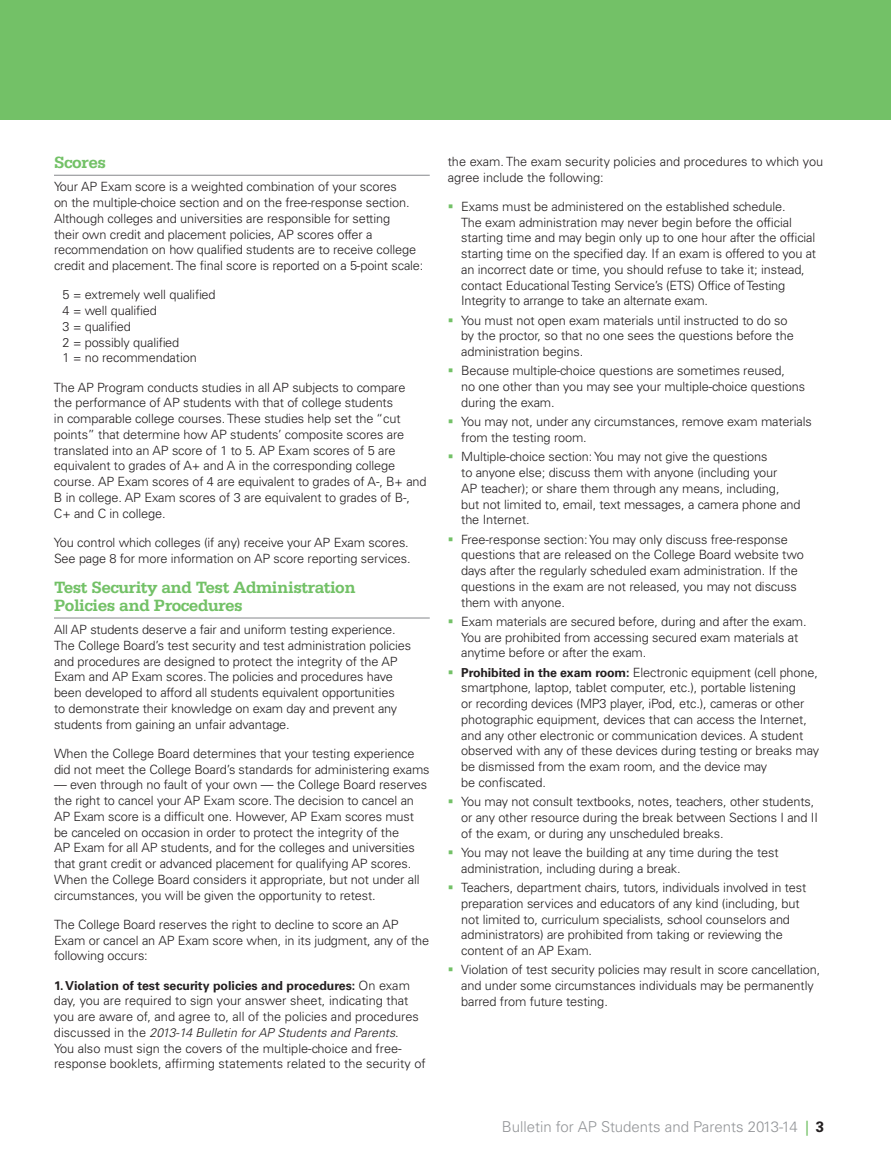
<style>
.page{position:relative;width:891px;height:1175px;background:#fff}
.page>*{position:absolute;margin:0;border:0;box-sizing:border-box;transform-origin:0 0}
.t1{font:700 17.25px/17.2px "Serifa Std";letter-spacing:-.03em;color:#73c167}
.t2{font:300 15px "Univers LT Std";color:#939598}
.t3{font:300 12.75px/15.8px "Univers LT Std";letter-spacing:-.01em;color:#231f20}
.t4{font:700 12.3px "Univers LT Std";color:#231f20}
.t5{font:italic 300 12.3px "Univers LT Std";color:#231f20}
.s1{font-weight:300;font-size:12.75px}
.s2{font-style:normal;font-size:12.75px}
.s3{font-weight:700;font-size:12.3px}
.s4{font-family:"Minion Pro";font-weight:700;color:#73c167}
.s5{font-weight:700;color:#231f20}
</style>
<div class="page">
<div style="left:0;top:0;width:891px;height:119px;background:#73c167"></div>
<hr style="left:54px;top:175px;width:376px;height:1px;background:#939598">
<hr style="left:54px;top:617px;width:376px;height:1px;background:#939598">
<h1 class="t1" style="left:54px;top:154px;width:54px">Scores</h1>
<p class="t3" style="left:54px;top:179px;width:371px">Your AP Exam score is a weighted combination of your scores<br>on the multiple-choice section and on the free-response section.<br>Although colleges and universities are responsible for setting<br>their own credit and placement policies, AP scores offer a recommendation on how qualified students are to receive college credit and placement. The final score is reported on a 5-point scale:</p>
<p class="t3" style="left:63px;top:287px;width:154px">5 = extremely well qualified<br>4 = well qualified<br>3 = qualified<br>2 = possibly qualified<br>1 = no recommendation</p>
<p class="t3" style="left:54px;top:379px;width:374px">The AP Program conducts studies in all AP subjects to compare the performance of AP students with that of college students<br>in comparable college courses. These studies help set the “cut points” that determine how AP students’ composite scores are translated into an AP score of 1 to 5. AP Exam scores of 5 are equivalent to grades of A+ and A in the corresponding college course. AP Exam scores of 4 are equivalent to grades of A-, B+ and B in college. AP Exam scores of 3 are equivalent to grades of B-, C+ and C in college.</p>
<p class="t3" style="left:54px;top:534px;width:358px">You control which colleges (if any) receive your AP Exam scores.<br>See page 8 for more information on AP score reporting services.</p>
<h1 class="t1" style="left:54px;top:579px;width:303px">Test Security and Test Administration<br>Policies and Procedures</h1>
<p class="t3" style="left:54px;top:621px;width:359px">All AP students deserve a fair and uniform testing experience.<br>The College Board’s test security and test administration policies and procedures are designed to protect the integrity of the AP Exam and AP Exam scores. The policies and procedures have been developed to afford all students equivalent opportunities<br>to demonstrate their knowledge on exam day and prevent any students from gaining an unfair advantage.</p>
<p class="t3" style="left:54px;top:745px;width:377px">When the College Board determines that your testing experience did not meet the College Board’s standards for administering exams</p>
<p class="t3" style="left:54px;top:777px;width:375px">— even through no fault of your own — the College Board reserves the right to cancel your AP Exam score. The decision to cancel an AP Exam score is a difficult one. However, AP Exam scores must be canceled on occasion in order to protect the integrity of the<br>AP Exam for all AP students, and for the colleges and universities that grant credit or advanced placement for qualifying AP scores.<br>When the College Board considers it appropriate, but not under all circumstances, you will be given the opportunity to retest.</p>
<p class="t3" style="left:54px;top:916px;width:377px">The College Board reserves the right to decline to score an AP<br>Exam or cancel an AP Exam score when, in its judgment, any of the following occurs:</p>
<p class="t4" style="left:54px;top:978px;width:358px">1. Violation of test security policies and procedures: <span class="s1">On exam</span></p>
<p class="t3" style="left:54px;top:993px;width:366px">day, you are required to sign your answer sheet, indicating that you are aware of, and agree to, all of the policies and procedures</p>
<p class="t5" style="left:54px;top:1025px;width:346px"><span class="s2">discussed in the</span> 2013-14 Bulletin for AP Students and Parents<span class="s2">.</span></p>
<p class="t3" style="left:54px;top:1040px;width:373px">You also must sign the covers of the multiple-choice and free&shy;response booklets, affirming statements related to the security of</p>
<p class="t3" style="left:448px;top:153px;width:377px">the exam. The exam security policies and procedures to which you agree include the following:</p>
<p class="t3" style="left:461px;top:198px;width:356px">Exams must be administered on the established schedule.<br>The exam administration may never begin before the official starting time and may begin only up to one hour after the official starting time on the specified day. If an exam is offered to you at an incorrect date or time, you should refuse to take it; instead, contact Educational Testing Service’s (ETS) Office of Testing Integrity to arrange to take an alternate exam.</p>
<p class="t3" style="left:461px;top:312px;width:334px">You must not open exam materials until instructed to do so by the proctor, so that no one sees the questions before the administration begins.</p>
<p class="t3" style="left:461px;top:363px;width:345px">Because multiple-choice questions are sometimes reused,<br>no one other than you may see your multiple-choice questions during the exam.</p>
<p class="t3" style="left:461px;top:414px;width:352px">You may not, under any circumstances, remove exam materials from the testing room.</p>
<p class="t3" style="left:461px;top:449px;width:341px">Multiple-choice section: You may not give the questions<br>to anyone else; discuss them with anyone (including your<br>AP teacher); or share them through any means, including, but not limited to, email, text messages, a camera phone and the Internet.</p>
<p class="t3" style="left:461px;top:531px;width:344px">Free-response section: You may only discuss free-response questions that are released on the College Board website two days after the regularly scheduled exam administration. If the questions in the exam are not released, you may not discuss them with anyone.</p>
<p class="t3" style="left:461px;top:613px;width:347px">Exam materials are secured before, during and after the exam.<br>You are prohibited from accessing secured exam materials at anytime before or after the exam.</p>
<p class="t3" style="left:461px;top:664px;width:359px"><span class="s3">Prohibited in the exam room:</span> Electronic equipment (cell phone, smartphone, laptop, tablet computer, etc.), portable listening<br>or recording devices (MP3 player, iPod, etc.), cameras or other photographic equipment, devices that can access the Internet, and any other electronic or communication devices. A student observed with any of these devices during testing or breaks may be dismissed from the exam room, and the device may<br>be confiscated.</p>
<p class="t3" style="left:461px;top:794px;width:358px">You may not consult textbooks, notes, teachers, other students, or any other resource during the break between Sections I and II of the exam, or during any unscheduled breaks.</p>
<p class="t3" style="left:461px;top:844px;width:319px">You may not leave the building at any time during the test administration, including during a break.</p>
<p class="t3" style="left:461px;top:879px;width:347px">Teachers, department chairs, tutors, individuals involved in test preparation services and educators of any kind (including, but not limited to, curriculum specialists, school counselors and administrators) are prohibited from taking or reviewing the content of an AP Exam.</p>
<p class="t3" style="left:461px;top:962px;width:361px">Violation of test security policies may result in score cancellation, and under some circumstances individuals may be permanently barred from future testing.</p>
<p class="t2" style="left:502px;top:1117px;width:324px">Bulletin for AP Students and Parents 2013-14 <span class="s4">|</span> <span class="s5">3</span></p>
</div>
